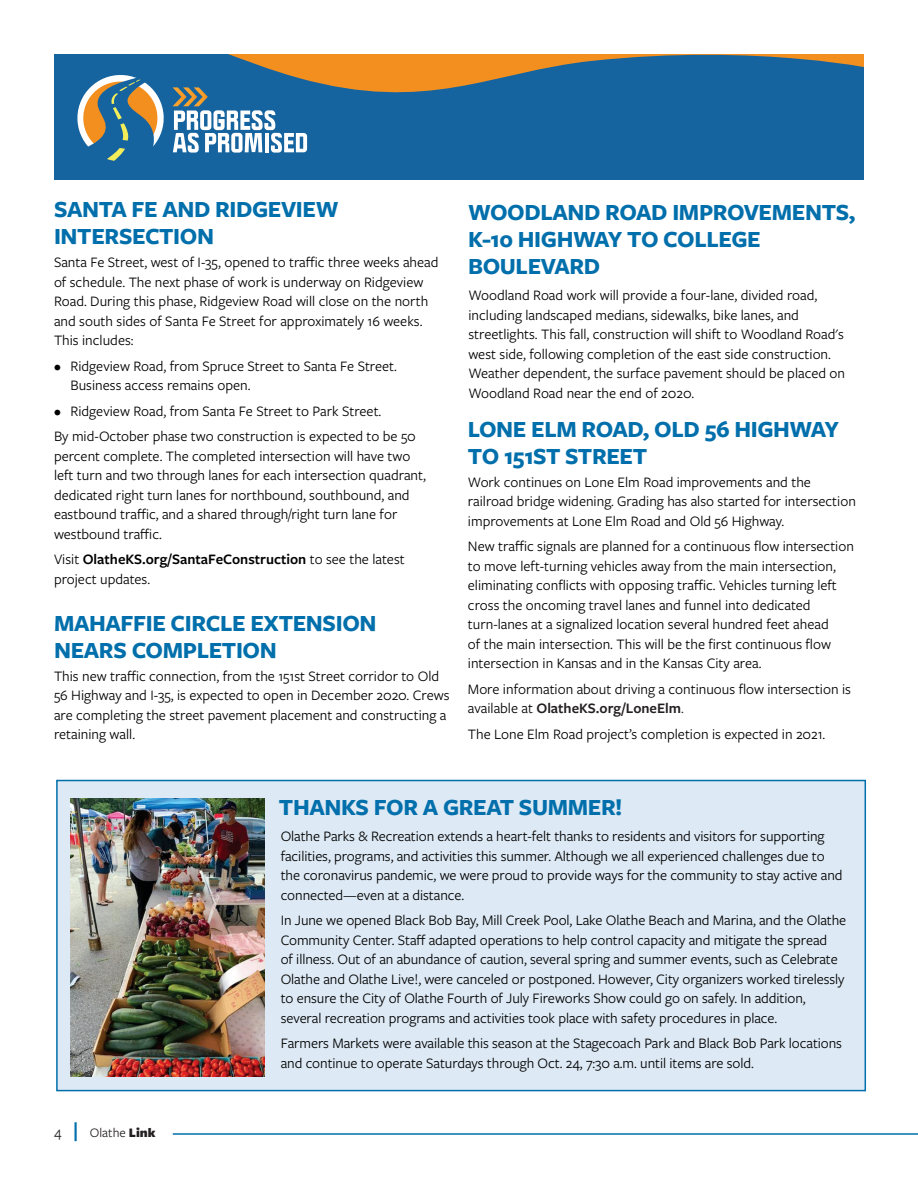
<style>
.page{position:relative;width:918px;height:1188px;background:#fff}
.page>*{position:absolute;margin:0;border:0;box-sizing:border-box;transform-origin:0 0}
.t1{font:700 24px/27px "Freight Sans Pro";letter-spacing:-.015em;color:#006fab}
.t2{font:15px/19.5px "Freight Sans Pro";color:#000}
.t3{font:13.5px "Freight Sans Pro";color:#231f20}
.s1{font-weight:700;font-size:24px;color:#006fab}
.s2{font-weight:600}
.s3{font-weight:600;color:#231f20}
.s4{color:#231f20}
.s5{font-size:15px}
.s6{font-weight:600;font-size:21px;color:#006fab}
.s7{font-weight:900}
</style>
<div class="page">
<hr style="left:173px;top:1133px;width:745px;height:2px;background:#006fab">
<div style="left:54px;top:54px;width:810px;height:125px;background:#16649f"></div>
<svg style="left:359px;top:54px;width:505px;height:39px"></svg>
<svg style="left:77px;top:54px;width:282px;height:107px"></svg>
<div style="left:56px;top:780px;width:810px;height:311px;background:#dde9f4;border:2px solid #006fab"></div>
<img style="left:70px;top:799px;width:194px;height:278px">
<h1 class="t1" style="left:54px;top:195px;width:286px">SANTA FE AND RIDGEVIEW<br>INTERSECTION</h1>
<h1 class="t1" style="left:468px;top:198px;width:389px">WOODLAND ROAD IMPROVEMENTS,<br>K-10 HIGHWAY TO COLLEGE</h1>
<p class="t2" style="left:54px;top:252px;width:548px">Santa Fe Street, west of I-35, opened to traffic three weeks ahead <span class="s1">BOULEVARD </span>of schedule. The next phase of work is underway on Ridgeview<br>Road. During this phase, Ridgeview Road will close on the north<br>and south sides of Santa Fe Street for approximately 16 weeks.<br>This includes:</p>
<p class="t2" style="left:70px;top:355px;width:328px;text-indent:-16px">• Ridgeview Road, from Spruce Street to Santa Fe Street.<br>Business access remains open.</p>
<p class="t2" style="left:54px;top:397px;width:363px;line-height:25.5px">• Ridgeview Road, from Santa Fe Street to Park Street.<br>By mid-October phase two construction is expected to be 50</p>
<p class="t2" style="left:54px;top:445px;width:373px">percent complete. The completed intersection will have two left turn and two through lanes for each intersection quadrant, dedicated right turn lanes for northbound, southbound, and eastbound traffic, and a shared through/right turn lane for westbound traffic.</p>
<p class="t2" style="left:54px;top:549px;width:352px">Visit <span class="s2">OlatheKS.org/SantaFeConstruction</span> to see the latest project updates.</p>
<p class="t2" style="left:468px;top:285px;width:378px">Woodland Road work will provide a four-lane, divided road, including landscaped medians, sidewalks, bike lanes, and streetlights. This fall, construction will shift to Woodland Road's west side, following completion of the east side construction.<br>Weather dependent, the surface pavement should be placed on Woodland Road near the end of 2020.</p>
<h1 class="t1" style="left:468px;top:415px;width:373px">LONE ELM ROAD, OLD 56 HIGHWAY<br>TO 151ST STREET</h1>
<p class="t2" style="left:468px;top:472px;width:389px">Work continues on Lone Elm Road improvements and the railroad bridge widening. Grading has also started for intersection improvements at Lone Elm Road and Old 56 Highway.</p>
<p class="t2" style="left:468px;top:536px;width:388px">New traffic signals are planned for a continuous flow intersection to move left-turning vehicles away from the main intersection, eliminating conflicts with opposing traffic. Vehicles turning left cross the oncoming travel lanes and funnel into dedicated turn-lanes at a signalized location several hundred feet ahead<br>of the main intersection. This will be the first continuous flow intersection in Kansas and in the Kansas City area.</p>
<p class="t2" style="left:468px;top:679px;width:385px">More information about driving a continuous flow intersection is available at <span class="s3">OlatheKS.org/LoneElm</span><span class="s4">.</span></p>
<p class="t2" style="left:468px;top:724px;width:359px">The Lone Elm Road project’s completion is expected in 2021.</p>
<h1 class="t1" style="left:54px;top:609px;width:324px">MAHAFFIE CIRCLE EXTENSION<br>NEARS COMPLETION</h1>
<p class="t2" style="left:54px;top:665px;width:397px">This new traffic connection, from the 151st Street corridor to Old 56 Highway and I-35, is expected to open in December 2020. Crews are completing the street pavement placement and constructing a retaining wall.</p>
<p class="t3" style="left:54px;top:1123px;width:103px"><span class="s5">4</span> <span class="s6">|</span> Olathe <span class="s7">Link</span></p>
<h1 class="t1" style="left:279px;top:793px;width:345px">THANKS FOR A GREAT SUMMER!</h1>
<p class="t2" style="left:281px;top:826px;width:563px">Olathe Parks &amp; Recreation extends a heart-felt thanks to residents and visitors for supporting facilities, programs, and activities this summer. Although we all experienced challenges due to the coronavirus pandemic, we were proud to provide ways for the community to stay active and connected—even at a distance.</p>
<p class="t2" style="left:281px;top:910px;width:567px">In June we opened Black Bob Bay, Mill Creek Pool, Lake Olathe Beach and Marina, and the Olathe Community Center. Staff adapted operations to help control capacity and mitigate the spread<br>of illness. Out of an abundance of caution, several spring and summer events, such as Celebrate Olathe and Olathe Live!, were canceled or postponed. However, City organizers worked tirelessly to ensure the City of Olathe Fourth of July Fireworks Show could go on safely. In addition, several recreation programs and activities took place with safety procedures in place.</p>
<p class="t2" style="left:281px;top:1033px;width:563px">Farmers Markets were available this season at the Stagecoach Park and Black Bob Park locations and continue to operate Saturdays through Oct. 24, 7:30 a.m. until items are sold.</p>
</div>
